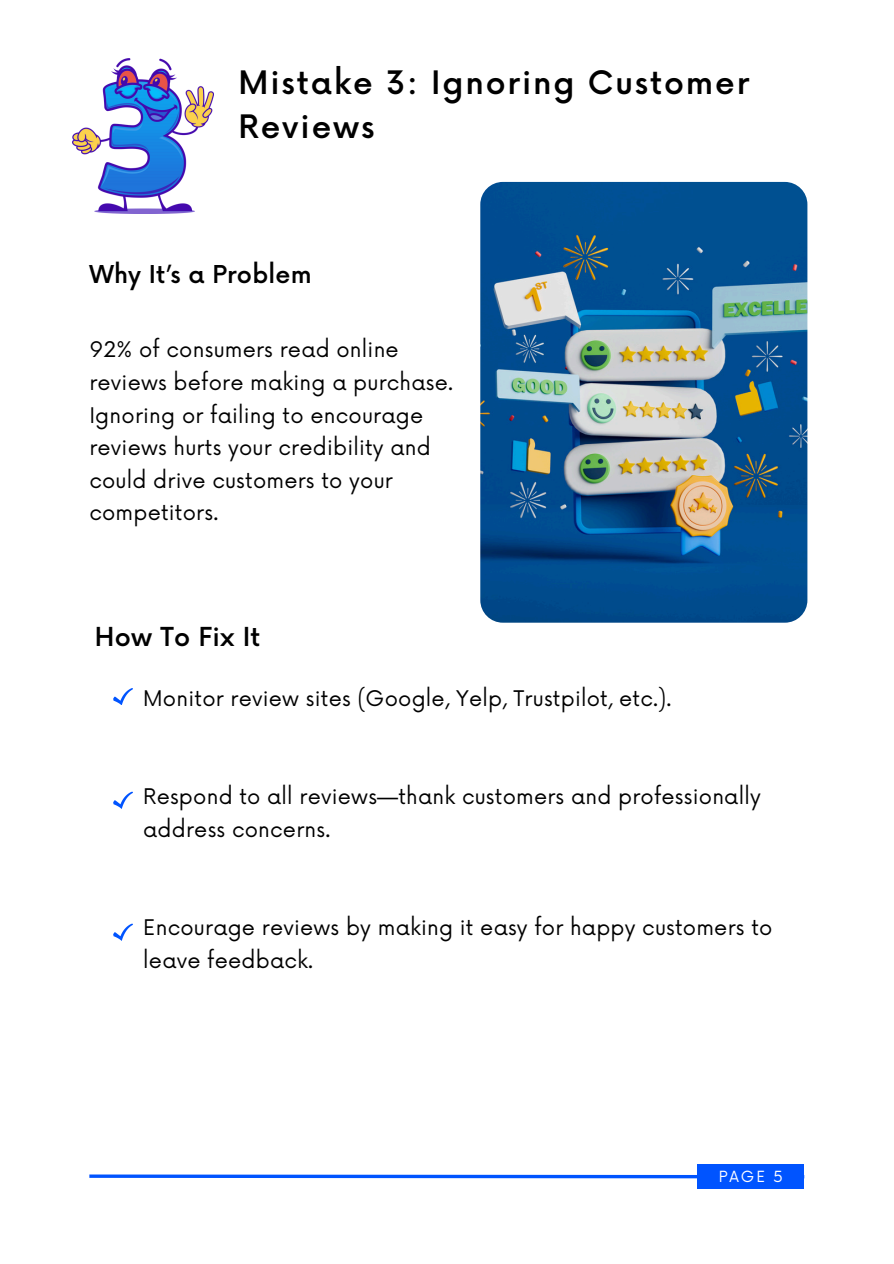
<style>
.page{position:relative;width:894px;height:1264px;background:#fff}
.page>*{position:absolute;margin:0;border:0;box-sizing:border-box;transform-origin:0 0}
.t1{font:500 31.5px/43.8px "Now";letter-spacing:.06em;color:#000}
.t2{font:500 25.5px "Now";letter-spacing:.01em;color:#000}
.t3{font:500 24px "Now";letter-spacing:.01em;color:#000}
.t4{font:21px/32.7px "Now";letter-spacing:.01em;color:#000}
.t5{font:15px "Now";color:#fff}
</style>
<div class="page">
<svg style="left:89px;top:1174px;width:716px;height:5px;background:#538bff"></svg>
<div style="left:697px;top:1163px;width:107px;height:25px;background:#0054ff"></div>
<img style="left:480px;top:182px;width:327px;height:440px;border-radius:22px">
<svg style="left:113px;top:688px;width:20px;height:17px"></svg>
<svg style="left:113px;top:791px;width:20px;height:17px"></svg>
<svg style="left:113px;top:923px;width:20px;height:17px"></svg>
<img style="left:72px;top:58px;width:142px;height:156px">
<h1 class="t1" style="left:238px;top:63px;width:512px">Mistake 3: Ignoring Customer<br>Reviews</h1>
<p class="t3" style="left:89px;top:261px;width:224px">Why It’s a Problem</p>
<h2 class="t4" style="left:89px;top:334px;width:365px">92% of consumers read online reviews before making a purchase.<br>Ignoring or failing to encourage reviews hurts your credibility and could drive customers to your competitors.</h2>
<p class="t2" style="left:95px;top:622px;width:167px">How To Fix It</p>
<h3 class="t4" style="left:143px;top:683px;width:529px">Monitor review sites (Google, Yelp, Trustpilot, etc.).</h3>
<h2 class="t4" style="left:143px;top:781px;width:618px">Respond to all reviews—thank customers and professionally address concerns.</h2>
<p class="t4" style="left:143px;top:912px;width:630px">Encourage reviews by making it easy for happy customers to leave feedback.</p>
<p class="t5" style="left:718px;top:1168px;width:66px">PAGE 5</p>
</div>
